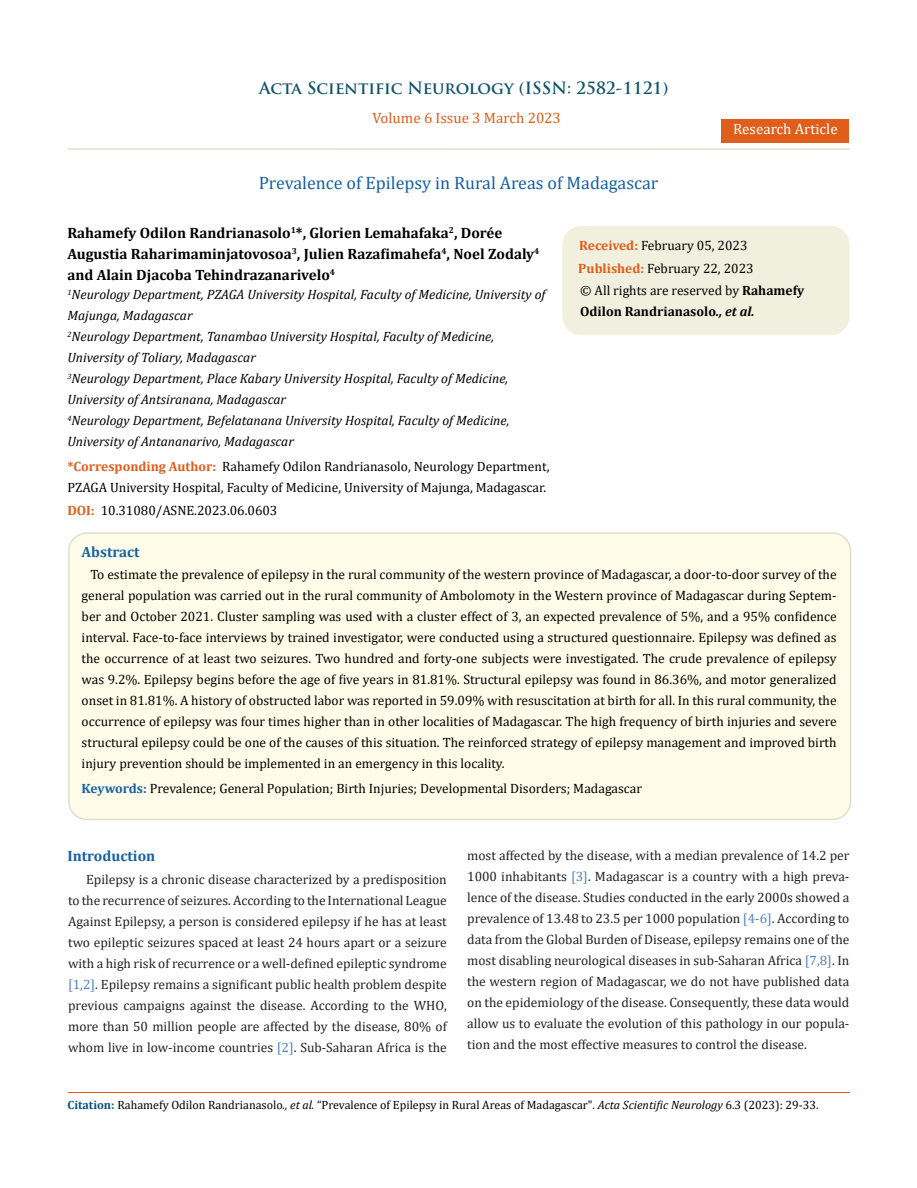
<style>
.page{position:relative;width:917px;height:1188px;background:#fff}
.page>*{position:absolute;margin:0;border:0;box-sizing:border-box;transform-origin:0 0}
.t1{font:18px "Cambria";color:#1560a6}
.t2{font:700 16.5px "Trajan Pro";color:#0e546a}
.t3{font:700 15px/21px "Cambria";color:#000}
.t4{font:15px "Cambria";color:#e05d1a}
.t5{font:700 15px "Cambria";color:#1560a6}
.t6{font:15px "Cambria";color:#fff}
.t7{font:13.5px/21px "Cambria";color:#000}
.t8{font:13.5px/21px "Cambria";color:#222;text-align:justify}
.t9{font:italic 13.5px/21px "Cambria";color:#000}
.t10{font:700 13.5px/21px "Cambria";color:#000}
.t11{font:12px "Cambria";color:#000}
.s1{font-weight:700;color:#e05d1a}
.s2{font-weight:400}
.s3{font-style:italic}
.s4{font-weight:700;color:#1560a6}
.s5{color:#4f81bd}
.s6{font-weight:700;color:#035089}
</style>
<div class="page">
<div style="left:721px;top:119px;width:128px;height:23px;background:#e05d1a"></div>
<div style="left:563px;top:227px;width:285px;height:107px;background:#f1f0de;border-radius:18px"></div>
<div style="left:562px;top:226px;width:287px;height:109px;border:2px solid #f1f0de;border-radius:18px"></div>
<div style="left:69px;top:533px;width:781px;height:286px;background:#fffde9;border-radius:18px"></div>
<div style="left:68px;top:532px;width:783px;height:288px;border:2px solid #e0dfcd;border-radius:18px"></div>
<hr style="left:68px;top:1093px;width:781px;height:1px;background:#e05d1a">
<hr style="left:67px;top:148px;width:782px;height:2px;background:#e0dfcd">
<p class="t2" style="left:259px;top:77px;width:411px">Acta Scientific Neurology (ISSN: 2582-1121)</p>
<p class="t4" style="left:372px;top:109px;width:190px">Volume 6 Issue 3 March 2023</p>
<p class="t6" style="left:733px;top:120px;width:106px">Research Article</p>
<h1 class="t1" style="left:259px;top:172px;width:401px">Prevalence of Epilepsy in Rural Areas of Madagascar</h1>
<p class="t3" style="left:67px;top:222px;width:473px">Rahamefy Odilon Randrianasolo<sup>1</sup>*, Glorien Lemahafaka<sup>2</sup>, Dorée<br>Augustia Raharimaminjatovosoa<sup>3</sup>, Julien Razafimahefa<sup>4</sup>, Noel Zodaly<sup>4 </sup>and Alain Djacoba Tehindrazanarivelo<sup>4</sup></p>
<p class="t9" style="left:67px;top:284px;width:479px"><sup>1</sup>Neurology Department, PZAGA University Hospital, Faculty of Medicine, University of Majunga, Madagascar<br><sup>2</sup>Neurology Department, Tanambao University Hospital, Faculty of Medicine, University of Toliary, Madagascar<br><sup>3</sup>Neurology Department, Place Kabary University Hospital, Faculty of Medicine, University of Antsiranana, Madagascar<br><sup>4</sup>Neurology Department, Befelatanana University Hospital, Faculty of Medicine, University of Antananarivo, Madagascar</p>
<p class="t7" style="left:67px;top:456px;width:483px"><span class="s1">*Corresponding Author:</span> Rahamefy Odilon Randrianasolo, Neurology Department,<br>PZAGA University Hospital, Faculty of Medicine, University of Majunga, Madagascar.</p>
<p class="t7" style="left:578px;top:234px;width:177px;line-height:23px"><span class="s1">Received:</span> February 05, 2023<br><span class="s1">Published:</span> February 22, 2023</p>
<p class="t10" style="left:580px;top:279px;width:226px"><span class="s2">© All rights are reserved by</span> Rahamefy<br>Odilon Randrianasolo<span class="s3">., et al.</span></p>
<p class="t7" style="left:67px;top:499px;width:212px"><span class="s1">DOI:</span> 10.31080/ASNE.2023.06.0603</p>
<p class="t5" style="left:82px;top:541px;width:60px">Abstract</p>
<p class="t7" style="left:82px;top:564px;width:756px;text-align:justify;text-indent:9px">To estimate the prevalence of epilepsy in the rural community of the western province of Madagascar, a door-to-door survey of the general population was carried out in the rural community of Ambolomoty in the Western province of Madagascar during Septem&shy;ber and October 2021. Cluster sampling was used with a cluster effect of 3, an expected prevalence of 5%, and a 95% confidence interval. Face-to-face interviews by trained investigator, were conducted using a structured questionnaire. Epilepsy was defined as the occurrence of at least two seizures. Two hundred and forty-one subjects were investigated. The crude prevalence of epilepsy was 9.2%. Epilepsy begins before the age of five years in 81.81%. Structural epilepsy was found in 86.36%, and motor generalized onset in 81.81%. A history of obstructed labor was reported in 59.09% with resuscitation at birth for all. In this rural community, the occurrence of epilepsy was four times higher than in other localities of Madagascar. The high frequency of birth injuries and severe structural epilepsy could be one of the causes of this situation. The reinforced strategy of epilepsy management and improved birth injury prevention should be implemented in an emergency in this locality.</p>
<p class="t7" style="left:82px;top:778px;width:562px"><span class="s4">Keywords:</span> Prevalence; General Population; Birth Injuries; Developmental Disorders; Madagascar</p>
<p class="t5" style="left:67px;top:845px;width:89px">Introduction</p>
<p class="t8" style="left:68px;top:869px;width:380px;text-indent:18px">Epilepsy is a chronic disease characterized by a predisposition to the recurrence of seizures. According to the International League Against Epilepsy, a person is considered epilepsy if he has at least two epileptic seizures spaced at least 24 hours apart or a seizure with a high risk of recurrence or a well-defined epileptic syndrome <span class="s5">[1,2]</span>. Epilepsy remains a significant public health problem despite previous campaigns against the disease. According to the WHO, more than 50 million people are affected by the disease, 80% of whom live in low-income countries <span class="s5">[2]</span>. Sub-Saharan Africa is the</p>
<p class="t8" style="left:467px;top:844px;width:384px">most affected by the disease, with a median prevalence of 14.2 per 1000 inhabitants <span class="s5">[3]</span>. Madagascar is a country with a high preva&shy;lence of the disease. Studies conducted in the early 2000s showed a prevalence of 13.48 to 23.5 per 1000 population <span class="s5">[4-6]</span>. According to data from the Global Burden of Disease, epilepsy remains one of the most disabling neurological diseases in sub-Saharan Africa <span class="s5">[7,8]</span>. In the western region of Madagascar, we do not have published data on the epidemiology of the disease. Consequently, these data would allow us to evaluate the evolution of this pathology in our popula&shy;tion and the most effective measures to control the disease.</p>
<p class="t11" style="left:68px;top:1098px;width:752px"><span class="s6">Citation:</span> Rahamefy Odilon Randrianasolo<span class="s3">., et al.</span> “Prevalence of Epilepsy in Rural Areas of Madagascar". <span class="s3">Acta Scientific Neurology</span> 6.3 (2023): 29-33.</p>
</div>
